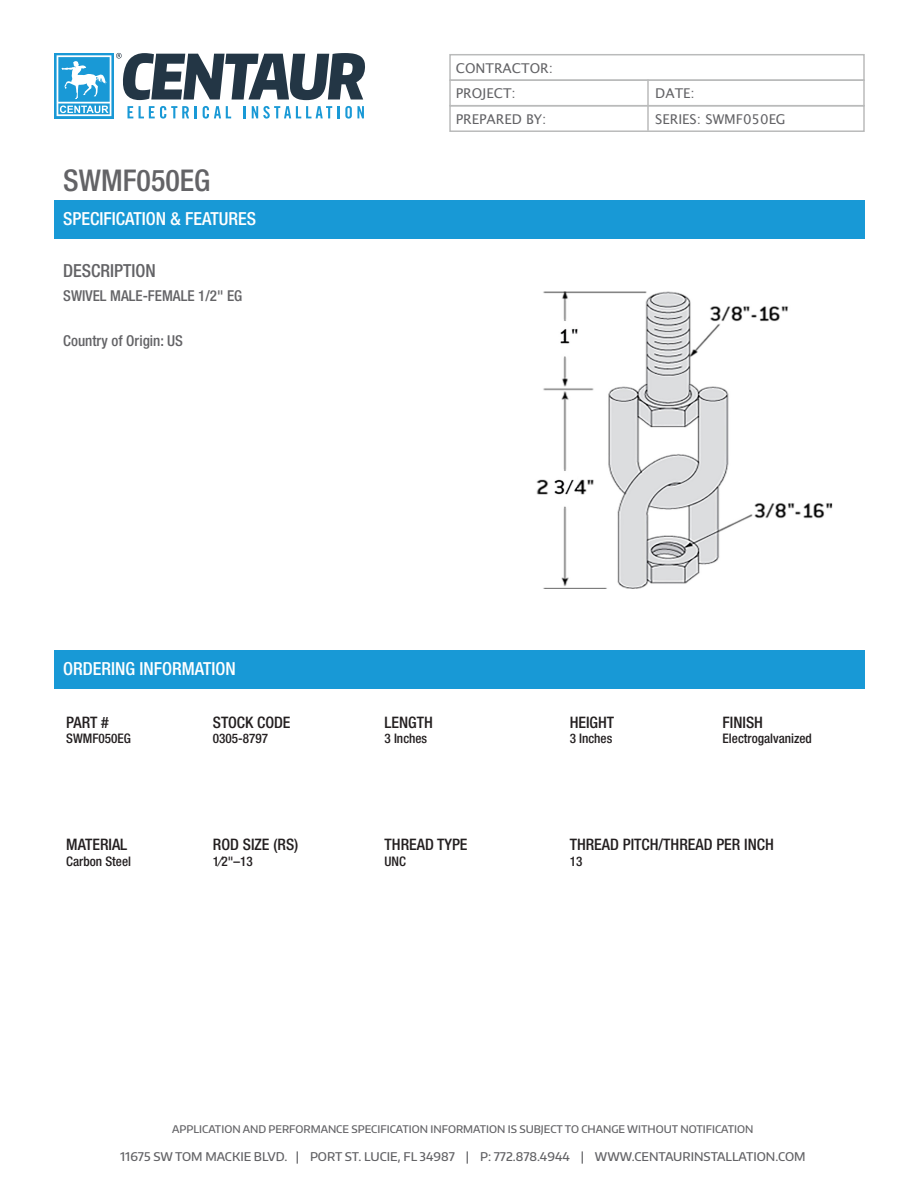
<style>
.page{position:relative;width:918px;height:1188px;background:#fff}
.page>*{position:absolute;margin:0;border:0;box-sizing:border-box;transform-origin:0 0}
.t1{font:500 condensed 30px "Helvetica Neue";color:#636366}
.t2{font:500 condensed 18px "Helvetica Neue";color:#fff}
.t3{font:500 condensed 18px "Helvetica Neue";color:#636366}
.t4{font:500 condensed 15.9px "Helvetica Neue";color:#231f20}
.t5{font:500 condensed 15px "Helvetica Neue";color:#636366}
.t6{font:13.5px "Lucida Grande";color:#636366}
.t7{font:500 condensed 13.2px "Helvetica Neue";color:#231f20}
.t8{font:500 12px "Encode Sans Normal";color:#636366}
.t9{font:500 10.5px "Encode Sans Normal";color:#636366}
</style>
<div class="page">
<svg style="left:54px;top:53px;width:3px;height:65px"></svg>
<svg style="left:57px;top:53px;width:308px;height:65px"></svg>
<div style="left:449px;top:54px;width:416px;height:27px;border:2px solid #babbbb"></div>
<div style="left:449px;top:79px;width:416px;height:27px;border:2px solid #babbbb"></div>
<hr style="left:647px;top:80px;width:2px;height:25px;background:#babbbb">
<div style="left:449px;top:105px;width:416px;height:27px;border:2px solid #babbbb"></div>
<hr style="left:647px;top:106px;width:2px;height:24px;background:#babbbb">
<div style="left:54px;top:200px;width:811px;height:39px;background:#1899d6"></div>
<div style="left:54px;top:650px;width:811px;height:39px;background:#1899d6"></div>
<img style="left:536px;top:292px;width:296px;height:297px">
<p class="t1" style="left:63px;top:163px;width:149px">SWMF050EG</p>
<p class="t2" style="left:63px;top:208px;width:195px">SPECIFICATION &amp; FEATURES</p>
<p class="t3" style="left:63px;top:260px;width:94px">DESCRIPTION</p>
<p class="t5" style="left:63px;top:286px;width:181px">SWIVEL MALE-FEMALE 1/2" EG</p>
<p class="t5" style="left:63px;top:331px;width:121px">Country of Origin: US</p>
<p class="t6" style="left:456px;top:60px;width:99px">CONTRACTOR:</p>
<p class="t6" style="left:456px;top:86px;width:62px">PROJECT:</p>
<p class="t6" style="left:655px;top:86px;width:41px">DATE:</p>
<p class="t6" style="left:456px;top:111px;width:92px">PREPARED BY:</p>
<p class="t6" style="left:655px;top:111px;width:132px">SERIES: SWMF050EG</p>
<p class="t2" style="left:63px;top:658px;width:174px">ORDERING INFORMATION</p>
<p class="t4" style="left:66px;top:712px;width:44px">PART #</p>
<p class="t7" style="left:66px;top:731px;width:66px">SWMF050EG</p>
<p class="t4" style="left:213px;top:712px;width:79px">STOCK CODE</p>
<p class="t7" style="left:213px;top:731px;width:57px">0305-8797</p>
<p class="t4" style="left:385px;top:712px;width:50px">LENGTH</p>
<p class="t7" style="left:385px;top:731px;width:44px">3 Inches</p>
<p class="t4" style="left:570px;top:712px;width:46px">HEIGHT</p>
<p class="t7" style="left:570px;top:731px;width:44px">3 Inches</p>
<p class="t4" style="left:723px;top:712px;width:42px">FINISH</p>
<p class="t7" style="left:723px;top:731px;width:91px">Electrogalvanized</p>
<p class="t4" style="left:66px;top:835px;width:63px">MATERIAL</p>
<p class="t7" style="left:66px;top:854px;width:66px">Carbon Steel</p>
<p class="t4" style="left:213px;top:835px;width:87px">ROD SIZE (RS)</p>
<p class="t7" style="left:213px;top:854px;width:41px">1⁄2"–13</p>
<p class="t4" style="left:385px;top:835px;width:85px">THREAD TYPE</p>
<p class="t7" style="left:385px;top:854px;width:23px">UNC</p>
<p class="t4" style="left:570px;top:835px;width:206px">THREAD PITCH/THREAD PER INCH</p>
<p class="t7" style="left:570px;top:854px;width:14px">13</p>
<p class="t9" style="left:172px;top:1122px;width:583px">APPLICATION AND PERFORMANCE SPECIFICATION INFORMATION IS SUBJECT TO CHANGE WITHOUT NOTIFICATION</p>
<p class="t8" style="left:120px;top:1149px;width:687px">11675 SW TOM MACKIE BLVD. | PORT ST. LUCIE, FL 34987 | P: 772.878.4944 | WWW.CENTAURINSTALLATION.COM</p>
</div>
